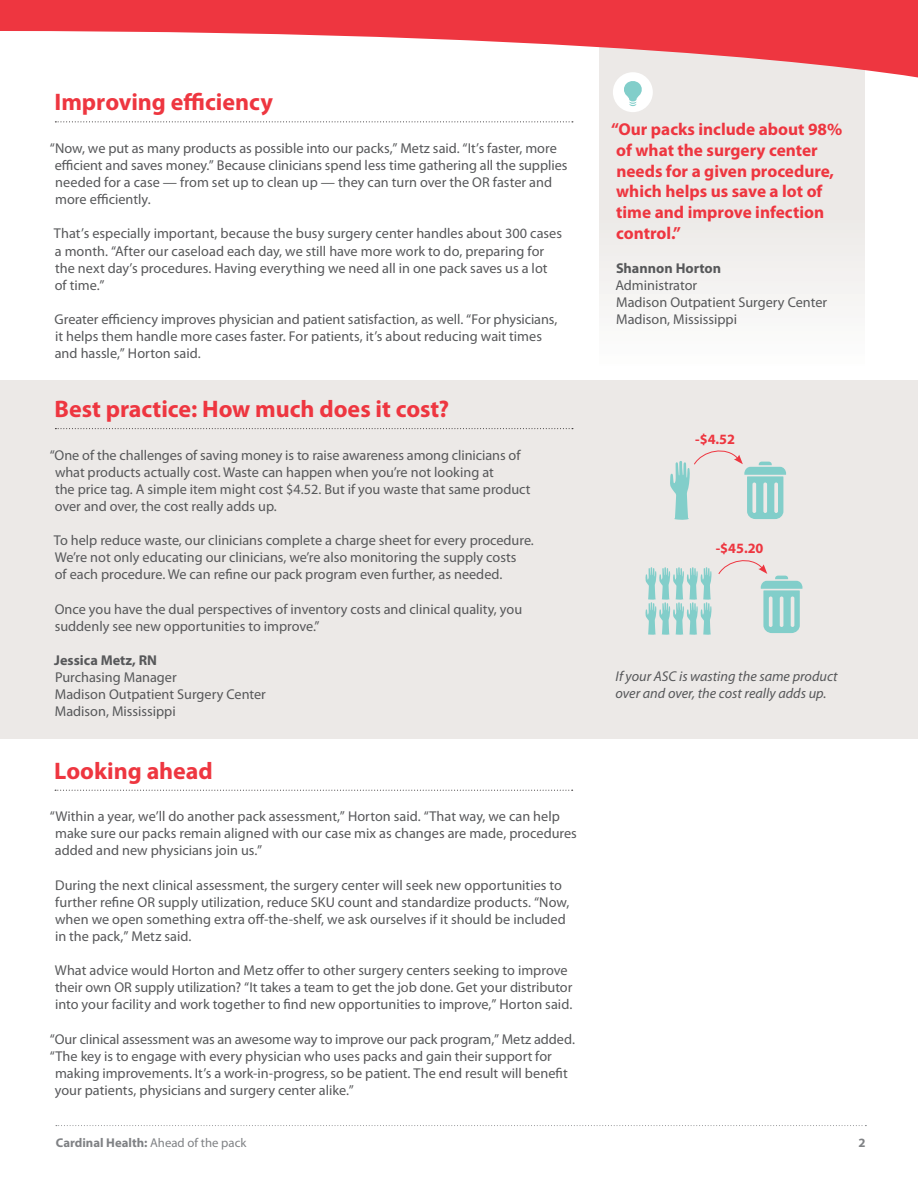
<style>
.page{position:relative;width:918px;height:1188px;background:#fff}
.page>*{position:absolute;margin:0;border:0;box-sizing:border-box;transform-origin:0 0}
.t1{font:700 24px "Myriad Pro";letter-spacing:-.005em;color:#ee3640}
.t2{font:700 17.25px/20.7px "Myriad Pro";color:#ee3640}
.t3{font:14.25px/17.1px "Myriad Pro";color:#57585a}
.t4{font:italic 14.25px/17.1px "Myriad Pro";color:#57585a}
.t5{font:700 14.25px "Myriad Pro";color:#57585a}
.t6{font:700 14.25px "Myriad Pro";color:#ee3640}
.t7{font:700 12.75px "Myriad Pro";color:#808285}
.s1{font-weight:400}
</style>
<div class="page">
<svg style="left:56px;top:1125px;width:810px;height:1px"></svg>
<svg style="left:599px;top:80px;width:266px;height:226px"></svg>
<svg style="left:0;top:0;width:918px;height:80px;fill:#ee3640"></svg>
<div style="left:0;top:380px;width:918px;height:359px;background:#ece9e7"></div>
<svg style="left:55px;top:121px;width:518px;height:1px"></svg>
<svg style="left:55px;top:790px;width:518px;height:1px"></svg>
<svg style="left:55px;top:428px;width:518px;height:1px"></svg>
<div style="left:613px;top:72px;width:40px;height:40px;background:#fff;border-radius:50%"></div>
<svg style="left:624px;top:81px;width:18px;height:25px"></svg>
<svg style="left:670px;top:450px;width:116px;height:70px"></svg>
<svg style="left:718px;top:560px;width:84px;height:73px"></svg>
<svg style="left:645px;top:567px;width:67px;height:68px"></svg>
<h1 class="t1" style="left:55px;top:89px;width:220px">Improving efficiency</h1>
<p class="t3" style="left:55px;top:140px;width:514px;text-indent:-5px">“Now, we put as many products as possible into our packs,” Metz said. “It’s faster, more efficient and saves money.” Because clinicians spend less time gathering all the supplies needed for a case — from set up to clean up — they can turn over the OR faster and more efficiently.</p>
<p class="t3" style="left:54px;top:225px;width:510px">That’s especially important, because the busy surgery center handles about 300 cases a month. “After our caseload each day, we still have more work to do, preparing for the next day’s procedures. Having everything we need all in one pack saves us a lot<br>of time.”</p>
<p class="t3" style="left:55px;top:311px;width:504px">Greater efficiency improves physician and patient satisfaction, as well. “For physicians, it helps them handle more cases faster. For patients, it’s about reducing wait times and hassle,” Horton said.</p>
<h1 class="t1" style="left:55px;top:395px;width:396px">Best practice: How much does it cost?</h1>
<p class="t3" style="left:55px;top:447px;width:477px;text-indent:-5px">“One of the challenges of saving money is to raise awareness among clinicians of what products actually cost. Waste can happen when you’re not looking at<br>the price tag. A simple item might cost $4.52. But if you waste that same product over and over, the cost really adds up.</p>
<p class="t3" style="left:54px;top:532px;width:481px">To help reduce waste, our clinicians complete a charge sheet for every procedure.<br>We’re not only educating our clinicians, we’re also monitoring the supply costs<br>of each procedure. We can refine our pack program even further, as needed.</p>
<p class="t3" style="left:55px;top:601px;width:469px">Once you have the dual perspectives of inventory costs and clinical quality, you suddenly see new opportunities to improve.”</p>
<p class="t5" style="left:54px;top:652px;width:104px">Jessica Metz, RN</p>
<p class="t3" style="left:55px;top:669px;width:213px">Purchasing Manager<br>Madison Outpatient Surgery Center<br>Madison, Mississippi</p>
<h1 class="t1" style="left:54px;top:757px;width:160px">Looking ahead</h1>
<p class="t3" style="left:55px;top:808px;width:524px;text-indent:-5px">“Within a year, we’ll do another pack assessment,” Horton said. “That way, we can help make sure our packs remain aligned with our case mix as changes are made, procedures added and new physicians join us.”</p>
<p class="t3" style="left:55px;top:877px;width:516px">During the next clinical assessment, the surgery center will seek new opportunities to further refine OR supply utilization, reduce SKU count and standardize products. “Now, when we open something extra off-the-shelf, we ask ourselves if it should be included in the pack,” Metz said.</p>
<p class="t3" style="left:55px;top:962px;width:519px">What advice would Horton and Metz offer to other surgery centers seeking to improve their own OR supply utilization? “It takes a team to get the job done. Get your distributor into your facility and work together to find new opportunities to improve,” Horton said.</p>
<p class="t3" style="left:50px;top:1031px;width:527px">“Our clinical assessment was an awesome way to improve our pack program,” Metz added.</p>
<p class="t3" style="left:50px;top:1048px;width:504px">“The key is to engage with every physician who uses packs and gain their support for</p>
<p class="t3" style="left:55px;top:1065px;width:514px">making improvements. It’s a work-in-progress, so be patient. The end result will benefit</p>
<p class="t3" style="left:55px;top:1082px;width:300px">your patients, physicians and surgery center alike.”</p>
<p class="t2" style="left:611px;top:119px;width:233px">“Our packs include about 98% of what the surgery center needs for a given procedure, which helps us save a lot of time and improve infection control.”</p>
<p class="t5" style="left:616px;top:260px;width:107px">Shannon Horton</p>
<p class="t3" style="left:615px;top:277px;width:213px">Administrator<br>Madison Outpatient Surgery Center<br>Madison, Mississippi</p>
<p class="t6" style="left:695px;top:431px;width:41px">-$4.52</p>
<p class="t6" style="left:716px;top:540px;width:49px">-$45.20</p>
<p class="t4" style="left:616px;top:668px;width:224px">If your ASC is wasting the same product over and over, the cost really adds up.</p>
<p class="t7" style="left:56px;top:1135px;width:192px">Cardinal Health: <span class="s1">Ahead of the pack</span></p>
<p class="t7" style="left:859px;top:1135px;width:9px">2</p>
</div>
